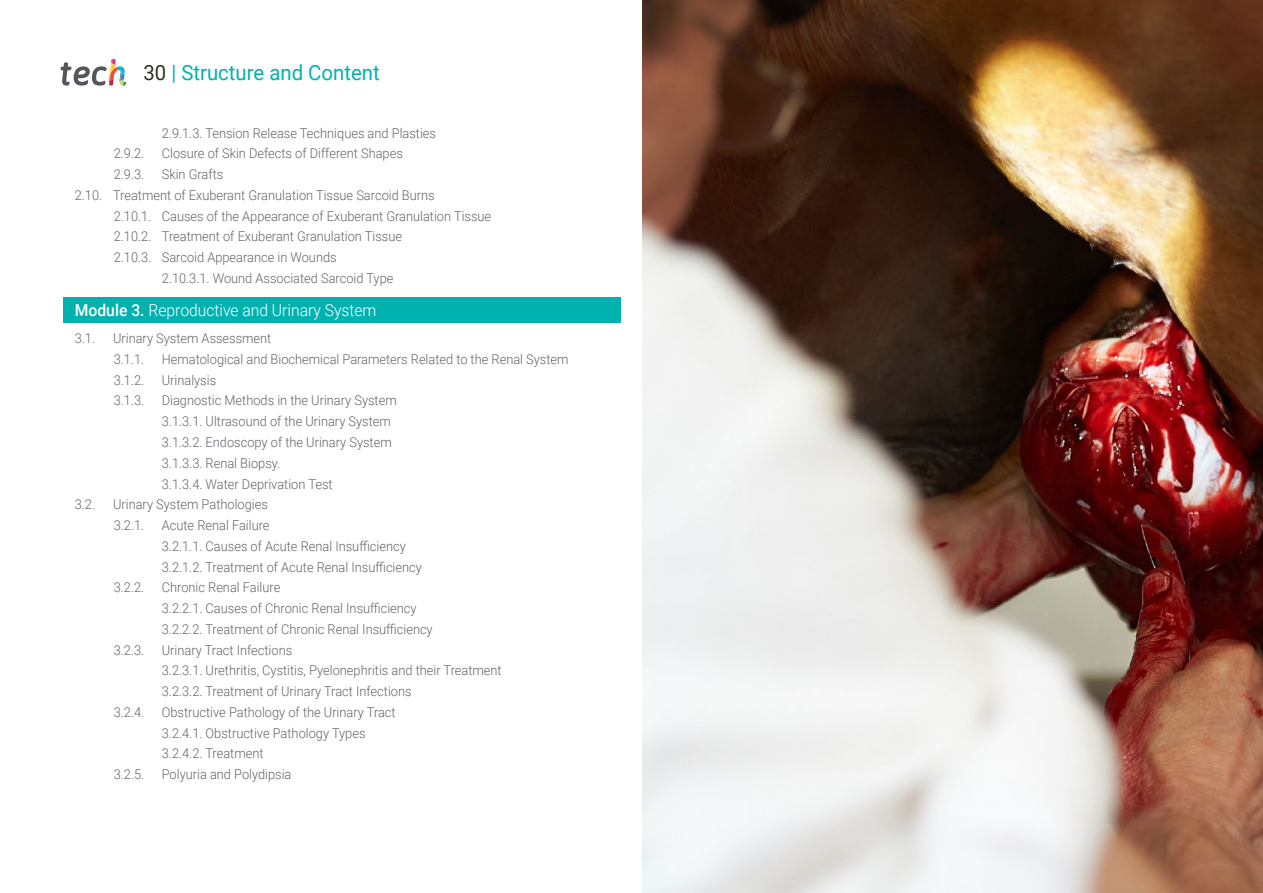
<style>
.page{position:relative;width:1263px;height:893px;background:#fff}
.page>*{position:absolute;margin:0;border:0;box-sizing:border-box;transform-origin:0 0}
.t1{font:21px "Roboto";color:#00b2af}
.t2{font:300 16.5px "Roboto";color:#fff;scale:.95 1}
.t3{font:300 13.5px/20.7px "Roboto";color:#61646a;scale:.95 1}
.s1{color:#312e20}
.s2{font-weight:500}
</style>
<div class="page">
<svg style="left:61px;top:59px;width:65px;height:27px"></svg>
<div style="left:64px;top:297px;width:557px;height:25px;background:#00b2af"></div>
<img style="left:642px;top:0;width:621px;height:893px">
<h1 class="t1" style="left:144px;top:57px;width:238px"><span class="s1">30</span> | Structure and Content</h1>
<p class="t3" style="left:162px;top:122px;width:290px">2.9.1.3. Tension Release Techniques and Plasties</p>
<p class="t3" style="left:114px;top:143px;width:34px">2.9.2.</p>
<p class="t3" style="left:162px;top:143px;width:255px">Closure of Skin Defects of Different Shapes</p>
<p class="t3" style="left:114px;top:164px;width:34px">2.9.3.</p>
<p class="t3" style="left:162px;top:164px;width:66px">Skin Grafts</p>
<p class="t3" style="left:75px;top:184px;width:380px">2.10. Treatment of Exuberant Granulation Tissue Sarcoid Burns</p>
<p class="t3" style="left:114px;top:205px;width:399px">2.10.1. Causes of the Appearance of Exuberant Granulation Tissue</p>
<p class="t3" style="left:114px;top:226px;width:305px">2.10.2. Treatment of Exuberant Granulation Tissue</p>
<p class="t3" style="left:114px;top:247px;width:236px">2.10.3. Sarcoid Appearance in Wounds</p>
<p class="t3" style="left:162px;top:267px;width:245px">2.10.3.1. Wound Associated Sarcoid Type</p>
<p class="t2" style="left:75px;top:299px;width:319px"><span class="s2">Module 3.</span> Reproductive and Urinary System</p>
<p class="t3" style="left:75px;top:328px;width:23px">3.1.</p>
<p class="t3" style="left:113px;top:328px;width:168px">Urinary System Assessment<br>3.1.1.</p>
<p class="t3" style="left:162px;top:348px;width:430px">Hematological and Biochemical Parameters Related to the Renal System</p>
<p class="t3" style="left:114px;top:369px;width:34px">3.1.2.</p>
<p class="t3" style="left:162px;top:369px;width:59px">Urinalysis</p>
<p class="t3" style="left:114px;top:390px;width:34px">3.1.3.</p>
<p class="t3" style="left:162px;top:390px;width:249px">Diagnostic Methods in the Urinary System 3.1.3.1. Ultrasound of the Urinary System 3.1.3.2. Endoscopy of the Urinary System 3.1.3.3. Renal Biopsy.<br>3.1.3.4. Water Deprivation Test</p>
<p class="t3" style="left:75px;top:494px;width:23px">3.2.</p>
<p class="t3" style="left:113px;top:494px;width:164px">Urinary System Pathologies<br>3.2.1.</p>
<p class="t3" style="left:162px;top:514px;width:275px">Acute Renal Failure<br>3.2.1.1. Causes of Acute Renal Insufficiency<br>3.2.1.2. Treatment of Acute Renal Insufficiency</p>
<p class="t3" style="left:114px;top:577px;width:34px">3.2.2.</p>
<p class="t3" style="left:162px;top:577px;width:287px">Chronic Renal Failure<br>3.2.2.1. Causes of Chronic Renal Insufficiency<br>3.2.2.2. Treatment of Chronic Renal Insufficiency</p>
<p class="t3" style="left:114px;top:639px;width:34px">3.2.3.</p>
<p class="t3" style="left:162px;top:639px;width:359px">Urinary Tract Infections<br>3.2.3.1. Urethritis, Cystitis, Pyelonephritis and their Treatment<br>3.2.3.2. Treatment of Urinary Tract Infections</p>
<p class="t3" style="left:114px;top:701px;width:34px">3.2.4.</p>
<p class="t3" style="left:162px;top:701px;width:248px">Obstructive Pathology of the Urinary Tract<br>3.2.4.1. Obstructive Pathology Types<br>3.2.4.2. Treatment</p>
<p class="t3" style="left:114px;top:763px;width:34px">3.2.5.</p>
<p class="t3" style="left:162px;top:763px;width:138px">Polyuria and Polydipsia</p>
</div>
